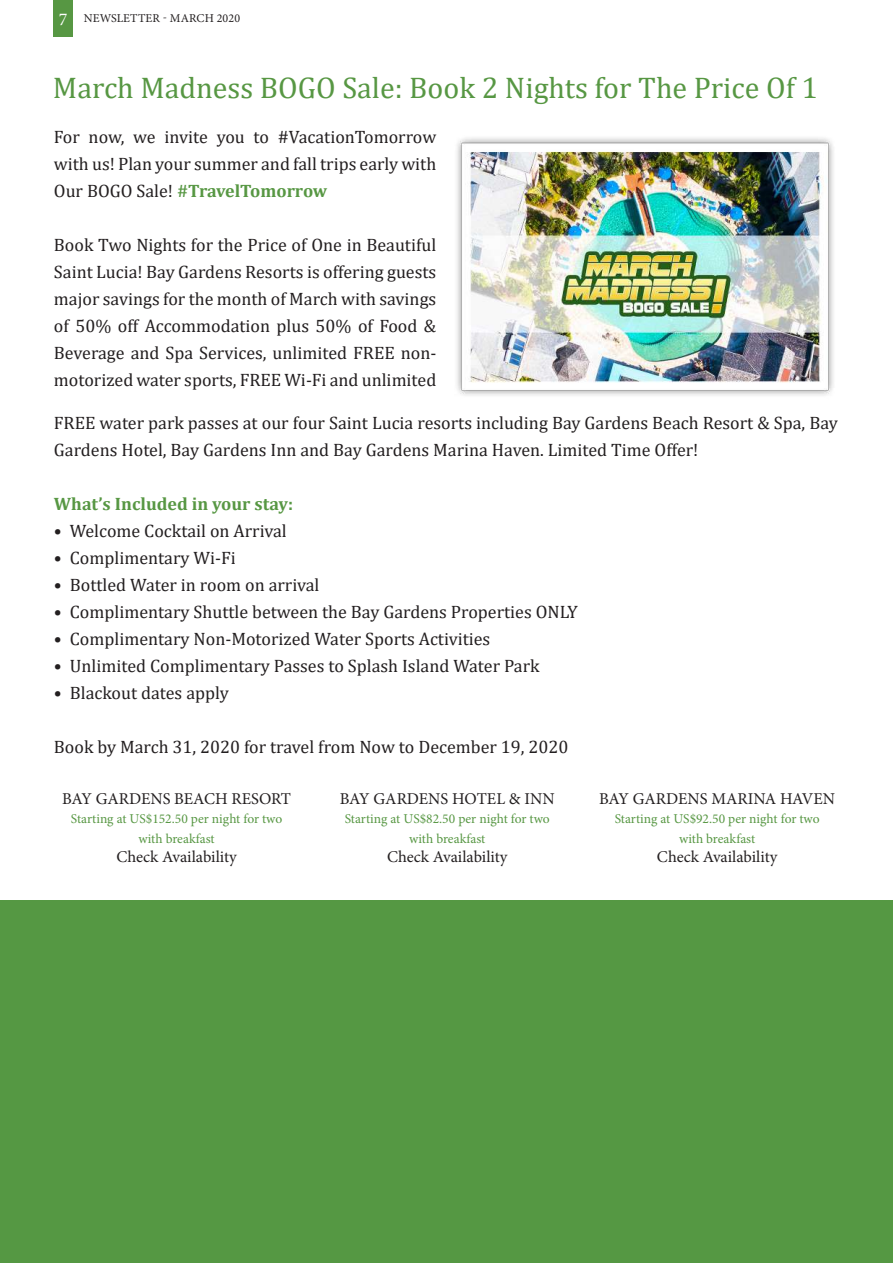
<style>
.page{position:relative;width:893px;height:1263px;background:#fff}
.page>*{position:absolute;margin:0;border:0;box-sizing:border-box;transform-origin:0 0}
.t1{font:30px "Cambria";color:#579743}
.t2{font:18px/27px "Cambria";color:#231f20;text-align:justify}
.t3{font:700 18px "Cambria";color:#579743}
.t4{font:16.5px "Minion Pro";color:#231f20}
.t5{font:13.5px/19.5px "Minion Pro";color:#579743;text-align:center}
.t6{font:12px "Minion Pro";letter-spacing:.01em;color:#231f20}
.s1{font-size:18px;color:#fff}
.s2{font-weight:700;color:#579743}
</style>
<div class="page">
<div style="left:0;top:900px;width:893px;height:363px;background:#559843"></div>
<div style="left:54px;top:0;width:19px;height:36px;background:#579743"></div>
<img style="left:457px;top:138px;width:377px;height:258px">
<p class="t6" style="left:59px;top:11px;width:183px"><span class="s1">7</span> NEWSLETTER - MARCH 2020</p>
<h1 class="t1" style="left:53px;top:70px;width:767px">March Madness BOGO Sale: Book 2 Nights for The Price Of 1</h1>
<p class="t2" style="left:54px;top:123px;width:384px">For now, we invite you to #VacationTomorrow with us! Plan your summer and fall trips early with Our BOGO Sale! <span class="s2">#TravelTomorrow</span></p>
<p class="t2" style="left:54px;top:231px;width:384px">Book Two Nights for the Price of One in Beautiful Saint Lucia! Bay Gardens Resorts is offering guests major savings for the month of March with savings of 50% off Accommodation plus 50% of Food &amp; Beverage and Spa Services, unlimited FREE non&shy;motorized water sports, FREE Wi-Fi and unlimited</p>
<p class="t2" style="left:54px;top:409px;width:785px">FREE water park passes at our four Saint Lucia resorts including Bay Gardens Beach Resort &amp; Spa, Bay<br>Gardens Hotel, Bay Gardens Inn and Bay Gardens Marina Haven. Limited Time Offer!</p>
<p class="t3" style="left:54px;top:491px;width:241px">What’s Included in your stay:</p>
<p class="t2" style="left:54px;top:517px;width:234px">• Welcome Cocktail on Arrival</p>
<p class="t2" style="left:54px;top:544px;width:183px">• Complimentary Wi-Fi</p>
<p class="t2" style="left:54px;top:571px;width:267px">• Bottled Water in room on arrival</p>
<p class="t2" style="left:54px;top:598px;width:525px">• Complimentary Shuttle between the Bay Gardens Properties ONLY</p>
<p class="t2" style="left:54px;top:625px;width:438px">• Complimentary Non-Motorized Water Sports Activities</p>
<p class="t2" style="left:54px;top:652px;width:487px">• Unlimited Complimentary Passes to Splash Island Water Park</p>
<p class="t2" style="left:54px;top:679px;width:176px">• Blackout dates apply</p>
<p class="t2" style="left:54px;top:733px;width:516px">Book by March 31, 2020 for travel from Now to December 19, 2020</p>
<p class="t4" style="left:62px;top:787px;width:231px">BAY GARDENS BEACH RESORT</p>
<p class="t5" style="left:71px;top:809px;width:213px">Starting at US$152.50 per night for two with breakfast</p>
<p class="t4" style="left:116px;top:846px;width:122px">Check Availability</p>
<p class="t4" style="left:340px;top:787px;width:216px">BAY GARDENS HOTEL &amp; INN</p>
<p class="t5" style="left:345px;top:809px;width:206px">Starting at US$82.50 per night for two with breakfast</p>
<p class="t4" style="left:387px;top:846px;width:122px">Check Availability</p>
<p class="t4" style="left:599px;top:787px;width:238px">BAY GARDENS MARINA HAVEN</p>
<p class="t5" style="left:615px;top:809px;width:206px">Starting at US$92.50 per night for two with breakfast</p>
<p class="t4" style="left:657px;top:846px;width:122px">Check Availability</p>
</div>
